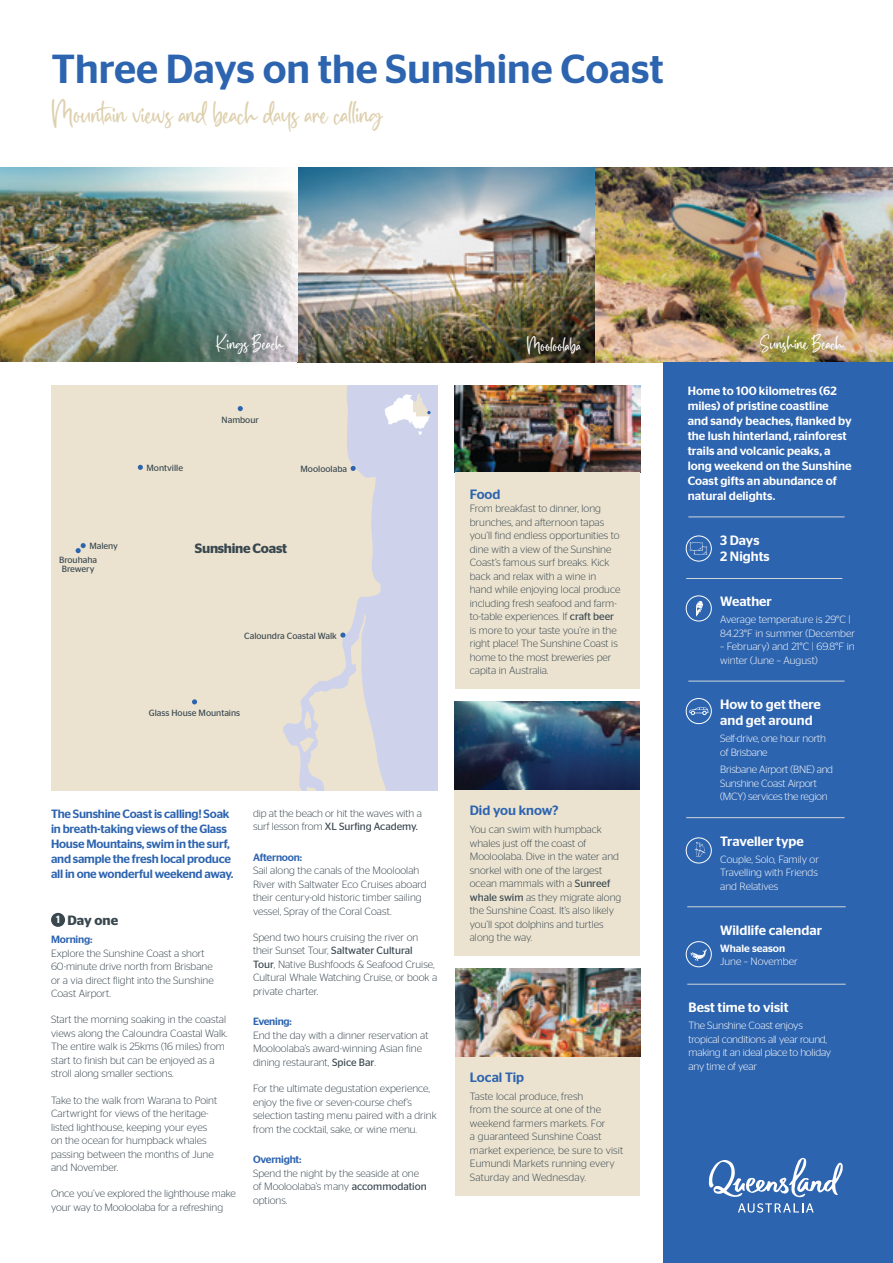
<style>
.page{position:relative;width:893px;height:1263px;background:#fff}
.page>*{position:absolute;margin:0;border:0;box-sizing:border-box;transform-origin:0 0}
.t1{font:500 40.5px "Stag Sans";color:#2d64af}
.t2{font:33px "Belgetha";color:#ded0ad}
.t3{font:21px "Belgetha";color:#fff}
.t4{font:500 13.5px/16.2px "Stag Sans";color:#fff}
.BB_H1{font:500 13.5px "Stag Sans";color:#2d64af}
.t5{font:600 13.5px "Stag Sans";letter-spacing:-.02em;color:#39474f}
.t6{font:500 12px/15px "Stag Sans";color:#fff}
.t7{font:500 12px/15px "Stag Sans";letter-spacing:-.02em;color:#2d64af}
.Copy{font:300 10.5px/13.5px "Stag Sans";color:#39474f}
.t8{font:300 10.5px/13.5px "Stag Sans";letter-spacing:-.02em;color:#fff}
.t9{font:300 10.5px/13.5px "Stag Sans";color:#fff}
.t10{font:500 10.5px "Stag Sans";letter-spacing:-.02em;color:#2d64af}
.t11{font:500 10.5px "Stag Sans";color:#fff}
.t12{font:9px/9px "Stag Sans";color:#39474f}
.s1{font-weight:400}
.s2{font-weight:500}
</style>
<div class="page">
<img style="left:0;top:168px;width:893px;height:194px">
<div style="left:743px;top:317px;width:116px;height:51px;background:#231f20;opacity:.75"></div>
<div style="left:663px;top:362px;width:230px;height:901px;background:#2d64af"></div>
<div style="left:686px;top:536px;width:25px;height:25px;border:1px solid #fff;border-radius:50%"></div>
<svg style="left:689px;top:542px;width:19px;height:13px"></svg>
<div style="left:686px;top:698px;width:25px;height:26px;border:1px solid #fff;border-radius:50%"></div>
<svg style="left:689px;top:707px;width:20px;height:8px"></svg>
<hr style="left:686px;top:817px;width:159px;height:1px;background:#cfd6db">
<div style="left:686px;top:838px;width:25px;height:25px;border:1px solid #fff;border-radius:50%"></div>
<svg style="left:695px;top:842px;width:10px;height:15px"></svg>
<div style="left:686px;top:596px;width:25px;height:25px;border:1px solid #fff;border-radius:50%"></div>
<svg style="left:696px;top:601px;width:7px;height:15px"></svg>
<hr style="left:688px;top:517px;width:157px;height:1px;background:#cfd6db">
<hr style="left:686px;top:578px;width:156px;height:1px;background:#cfd6db">
<hr style="left:688px;top:681px;width:157px;height:1px;background:#cfd6db">
<hr style="left:687px;top:906px;width:159px;height:1px;background:#cfd6db">
<hr style="left:687px;top:984px;width:159px;height:1px;background:#cfd6db">
<div style="left:51px;top:913px;width:14px;height:14px;background:#39474f;border-radius:50%"></div>
<svg style="left:51px;top:385px;width:387px;height:405px;background:#e6e0d3"></svg>
<svg style="left:385px;top:394px;width:46px;height:41px"></svg>
<div style="left:199px;top:317px;width:101px;height:53px;background:#231f20;opacity:.75"></div>
<div style="left:519px;top:329px;width:69px;height:34px;background:#231f20;opacity:.75"></div>
<svg style="left:738px;top:1203px;width:75px;height:9px"></svg>
<svg style="left:709px;top:1158px;width:134px;height:39px"></svg>
<svg style="left:691px;top:949px;width:16px;height:12px"></svg>
<div style="left:686px;top:941px;width:25px;height:26px;border:1px solid #fff;border-radius:50%"></div>
<svg style="left:351px;top:466px;width:5px;height:5px"></svg>
<svg style="left:298px;top:612px;width:121px;height:178px;background:#dbdadd"></svg>
<svg style="left:192px;top:699px;width:5px;height:5px"></svg>
<svg style="left:238px;top:406px;width:5px;height:5px"></svg>
<svg style="left:138px;top:465px;width:5px;height:5px"></svg>
<svg style="left:76px;top:543px;width:10px;height:10px"></svg>
<img style="left:455px;top:385px;width:185px;height:88px">
<div style="left:455px;top:473px;width:185px;height:216px;background:#ebe3d0"></div>
<div style="left:455px;top:790px;width:185px;height:166px;background:#ebe3d0"></div>
<img style="left:455px;top:702px;width:185px;height:88px">
<div style="left:455px;top:1056px;width:185px;height:140px;background:#ebe3d0"></div>
<img style="left:455px;top:968px;width:185px;height:88px">
<p class="t1" style="left:51px;top:46px;width:614px">Three Days on the Sunshine Coast</p>
<p class="t2" style="left:51px;top:99px;width:331px">Mountain views and beach days are calling</p>
<p class="t3" style="left:216px;top:334px;width:68px">Kings Beach</p>
<p class="t3" style="left:527px;top:336px;width:55px">Mooloolaba</p>
<p class="t12" style="left:89px;top:541px;width:30px">Maleny</p>
<p class="t12" style="left:59px;top:556px;width:40px">Brouhaha<br>Brewery</p>
<p class="t12" style="left:147px;top:463px;width:38px">Montville</p>
<p class="t12" style="left:222px;top:415px;width:39px">Nambour</p>
<p class="t12" style="left:301px;top:464px;width:48px">Mooloolaba</p>
<p class="t5" style="left:195px;top:541px;width:94px">Sunshine Coast</p>
<p class="t12" style="left:244px;top:631px;width:94px">Caloundra Coastal Walk</p>
<p class="t12" style="left:149px;top:708px;width:93px">Glass House Mountains</p>
<p class="BB_H1" style="left:470px;top:486px;width:32px">Food</p>
<p class="Copy" style="left:470px;top:501px;width:152px">From breakfast to dinner, long brunches, and afternoon tapas you’ll find endless opportunities to dine with a view of the Sunshine<br>Coast’s famous surf breaks. Kick back and relax with a wine in hand while enjoying local produce including fresh seafood and farm&shy;to-table experiences. If <span class="s1">craft beer </span>is more to your taste you’re in the right place! The Sunshine Coast is home to the most breweries per capita in Australia.</p>
<p class="t7" style="left:51px;top:806px;width:184px">The Sunshine Coast is calling! Soak in breath-taking views of the Glass House Mountains, swim in the surf, and sample the fresh local produce all in one wonderful weekend away.</p>
<p class="t11" style="left:56px;top:913px;width:5px">1</p>
<h1 class="t5" style="left:68px;top:913px;width:52px">Day one</h1>
<h2 class="t10" style="left:51px;top:933px;width:43px">Morning:</h2>
<p class="Copy" style="left:51px;top:946px;width:164px">Explore the Sunshine Coast a short<br>60-minute drive north from Brisbane or a via direct flight into the Sunshine<br>Coast Airport.</p>
<p class="Copy" style="left:51px;top:1013px;width:178px">Start the morning soaking in the coastal views along the Caloundra Coastal Walk.<br>The entire walk is 25kms (16 miles) from start to finish but can be enjoyed as a stroll along smaller sections.</p>
<p class="Copy" style="left:51px;top:1093px;width:168px">Take to the walk from Warana to Point<br>Cartwright for views of the heritage&shy;listed lighthouse, keeping your eyes on the ocean for humpback whales passing between the months of June and November.</p>
<p class="Copy" style="left:51px;top:1187px;width:186px">Once you’ve explored the lighthouse make your way to Mooloolaba for a refreshing</p>
<p class="Copy" style="left:253px;top:806px;width:170px">dip at the beach or hit the waves with a surf lesson from <span class="s1">XL Surfing Academy.</span></p>
<h2 class="t10" style="left:253px;top:851px;width:51px">Afternoon:</h2>
<p class="Copy" style="left:253px;top:864px;width:175px">Sail along the canals of the Mooloolah River with Saltwater Eco Cruises aboard their century-old historic timber sailing vessel, Spray of the Coral Coast.</p>
<p class="Copy" style="left:253px;top:930px;width:186px">Spend two hours cruising the river on their Sunset Tour, <span class="s1">Saltwater Cultural Tour</span>, Native Bushfoods &amp; Seafood Cruise, Cultural Whale Watching Cruise, or book a private charter.</p>
<h2 class="t10" style="left:253px;top:1016px;width:40px">Evening:</h2>
<p class="Copy" style="left:253px;top:1028px;width:177px">End the day with a dinner reservation at<br>Mooloolaba’s award-winning Asian fine dining restaurant, <span class="s1">Spice Bar</span>.</p>
<p class="Copy" style="left:253px;top:1082px;width:185px">For the ultimate degustation experience, enjoy the five or seven-course chef’s selection tasting menu paired with a drink from the cocktail, sake, or wine menu.</p>
<h2 class="t10" style="left:253px;top:1153px;width:50px">Overnight:</h2>
<p class="Copy" style="left:253px;top:1166px;width:175px">Spend the night by the seaside at one of Mooloolaba’s many <span class="s1">accommodation </span>options.</p>
<p class="BB_H1" style="left:470px;top:803px;width:90px">Did you know?</p>
<p class="Copy" style="left:470px;top:822px;width:153px">You can swim with humpback whales just off the coast of<br>Mooloolaba. Dive in the water and snorkel with one of the largest ocean mammals with a <span class="s1">Sunreef whale swim</span> as they migrate along the Sunshine Coast. It’s also likely you’ll spot dolphins and turtles along the way.</p>
<p class="BB_H1" style="left:470px;top:1069px;width:56px">Local Tip</p>
<p class="Copy" style="left:470px;top:1089px;width:155px">Taste local produce, fresh<br>from the source at one of the weekend farmers markets. For<br>a guaranteed Sunshine Coast market experience, be sure to visit<br>Eumundi Markets running every<br>Saturday and Wednesday.</p>
<p class="t3" style="left:760px;top:334px;width:84px">Sunshine Beach</p>
<p class="t6" style="left:688px;top:383px;width:165px">Home to 100 kilometres (62 miles) of pristine coastline and sandy beaches, flanked by the lush hinterland, rainforest trails and volcanic peaks, a long weekend on the Sunshine<br>Coast gifts an abundance of natural delights.</p>
<p class="t4" style="left:720px;top:532px;width:41px">3 Days</p>
<p class="t4" style="left:720px;top:548px;width:51px">2 Nights</p>
<p class="t4" style="left:720px;top:594px;width:53px">Weather</p>
<p class="t9" style="left:720px;top:613px;width:136px">Average temperature is 29°C |<br>84.23°F in summer (December</p>
<p class="t9" style="left:720px;top:640px;width:136px">– February) and 21°C | 69.8°F in winter (June – August)</p>
<p class="t4" style="left:720px;top:696px;width:102px">How to get there and get around</p>
<p class="t8" style="left:720px;top:732px;width:107px">Self-drive, one hour north of Brisbane</p>
<p class="t8" style="left:720px;top:763px;width:114px">Brisbane Airport (BNE) and<br>Sunshine Coast Airport (MCY) services the region</p>
<p class="t4" style="left:720px;top:833px;width:85px">Traveller type</p>
<p class="t8" style="left:720px;top:852px;width:100px;text-align:justify">Couple, Solo, Family or Travelling with Friends and Relatives</p>
<p class="t4" style="left:720px;top:922px;width:103px">Wildlife calendar</p>
<p class="t9" style="left:720px;top:941px;width:79px"><span class="s2">Whale season<br></span>June – November</p>
<p class="t4" style="left:689px;top:999px;width:101px">Best time to visit</p>
<p class="t8" style="left:689px;top:1018px;width:144px">The Sunshine Coast enjoys tropical conditions all year round, making it an ideal place to holiday any time of year</p>
</div>
